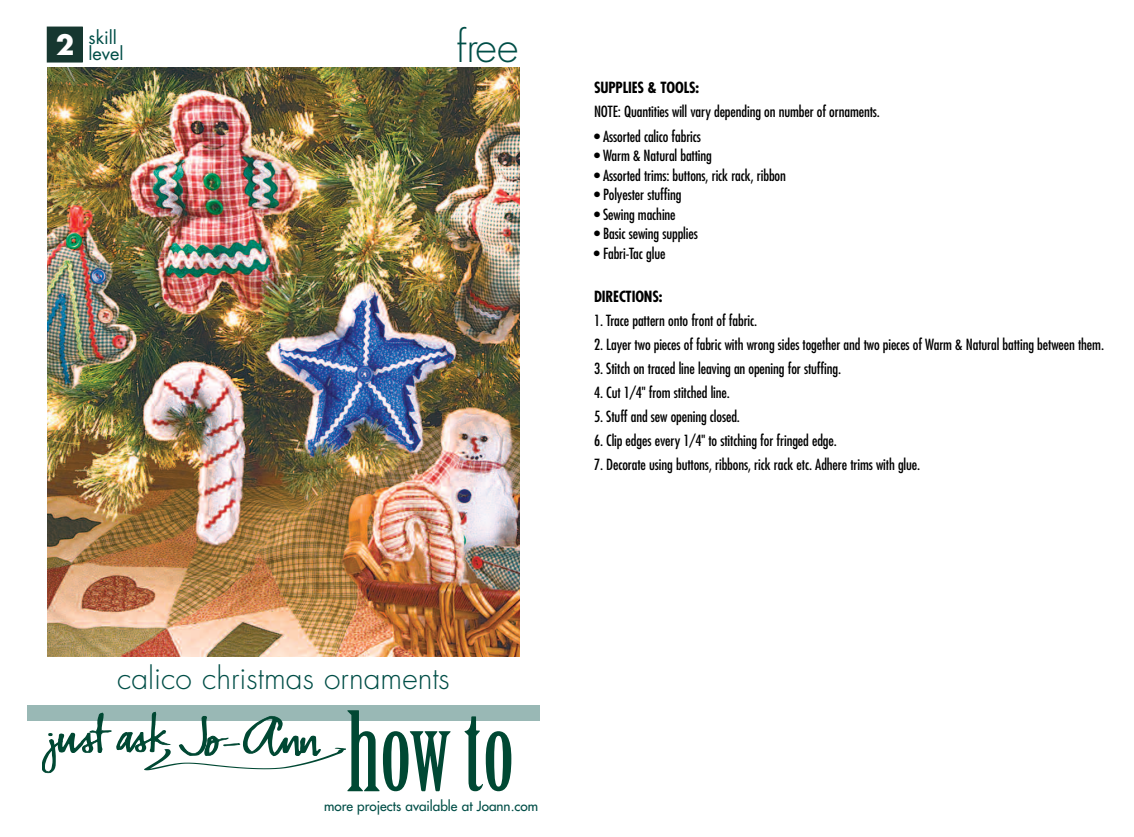
<style>
.page{position:relative;width:1134px;height:837px;background:#fff}
.page>*{position:absolute;margin:0;border:0;box-sizing:border-box;transform-origin:0 0}
.t1{font:300 42px "Futura";color:#004e47}
.t2{font:300 30px "Futura";color:#004e47}
.t3{font:700 27px "Futura";color:#fff}
.t4{font:18px/16.5px "Futura";color:#004e47}
.t5{font:condensed 15px "Futura";letter-spacing:-.01em;color:#000}
.t6{font:700 condensed 15px "Futura";letter-spacing:-.01em;color:#000}
.t7{font:13.5px "Futura";color:#004e47}
</style>
<div class="page">
<div style="left:27px;top:705px;width:513px;height:16px;background:#99b8b5"></div>
<img style="left:47px;top:68px;width:473px;height:588px">
<div style="left:47px;top:27px;width:35px;height:35px;background:#163730"></div>
<svg style="left:42px;top:710px;width:409px;height:81px"></svg>
<svg style="left:464px;top:716px;width:47px;height:75px"></svg>
<h3 class="t3" style="left:56px;top:33px;width:20px">2</h3>
<h1 class="t1" style="left:456px;top:27px;width:63px">free</h1>
<p class="t4" style="left:89px;top:30px;width:37px">skill level</p>
<p class="t6" style="left:594px;top:81px;width:107px">SUPPLIES &amp; TOOLS:</p>
<p class="t5" style="left:594px;top:105px;width:288px">NOTE: Quantities will vary depending on number of ornaments.</p>
<p class="t5" style="left:594px;top:129px;width:109px">• Assorted calico fabrics</p>
<p class="t5" style="left:594px;top:149px;width:119px">• Warm &amp; Natural batting</p>
<p class="t5" style="left:594px;top:168px;width:193px">• Assorted trims: buttons, rick rack, ribbon</p>
<p class="t5" style="left:594px;top:188px;width:89px">• Polyester stuffing</p>
<p class="t5" style="left:594px;top:207px;width:83px">• Sewing machine</p>
<p class="t5" style="left:594px;top:227px;width:105px">• Basic sewing supplies</p>
<p class="t5" style="left:594px;top:246px;width:73px">• Fabri-Tac glue</p>
<p class="t6" style="left:594px;top:290px;width:70px">DIRECTIONS:</p>
<p class="t5" style="left:594px;top:314px;width:165px">1. Trace pattern onto front of fabric.</p>
<p class="t5" style="left:594px;top:338px;width:512px">2. Layer two pieces of fabric with wrong sides together and two pieces of Warm &amp; Natural batting between them.</p>
<p class="t5" style="left:594px;top:362px;width:249px">3. Stitch on traced line leaving an opening for stuffing.</p>
<p class="t5" style="left:594px;top:386px;width:137px">4. Cut 1/4" from stitched line.</p>
<p class="t5" style="left:594px;top:410px;width:148px">5. Stuff and sew opening closed.</p>
<p class="t5" style="left:594px;top:434px;width:244px">6. Clip edges every 1/4" to stitching for fringed edge.</p>
<p class="t5" style="left:594px;top:458px;width:328px">7. Decorate using buttons, ribbons, rick rack etc. Adhere trims with glue.</p>
<h2 class="t2" style="left:117px;top:664px;width:334px">calico christmas ornaments</h2>
<p class="t7" style="left:324px;top:799px;width:216px">more projects available at Joann.com</p>
</div>
